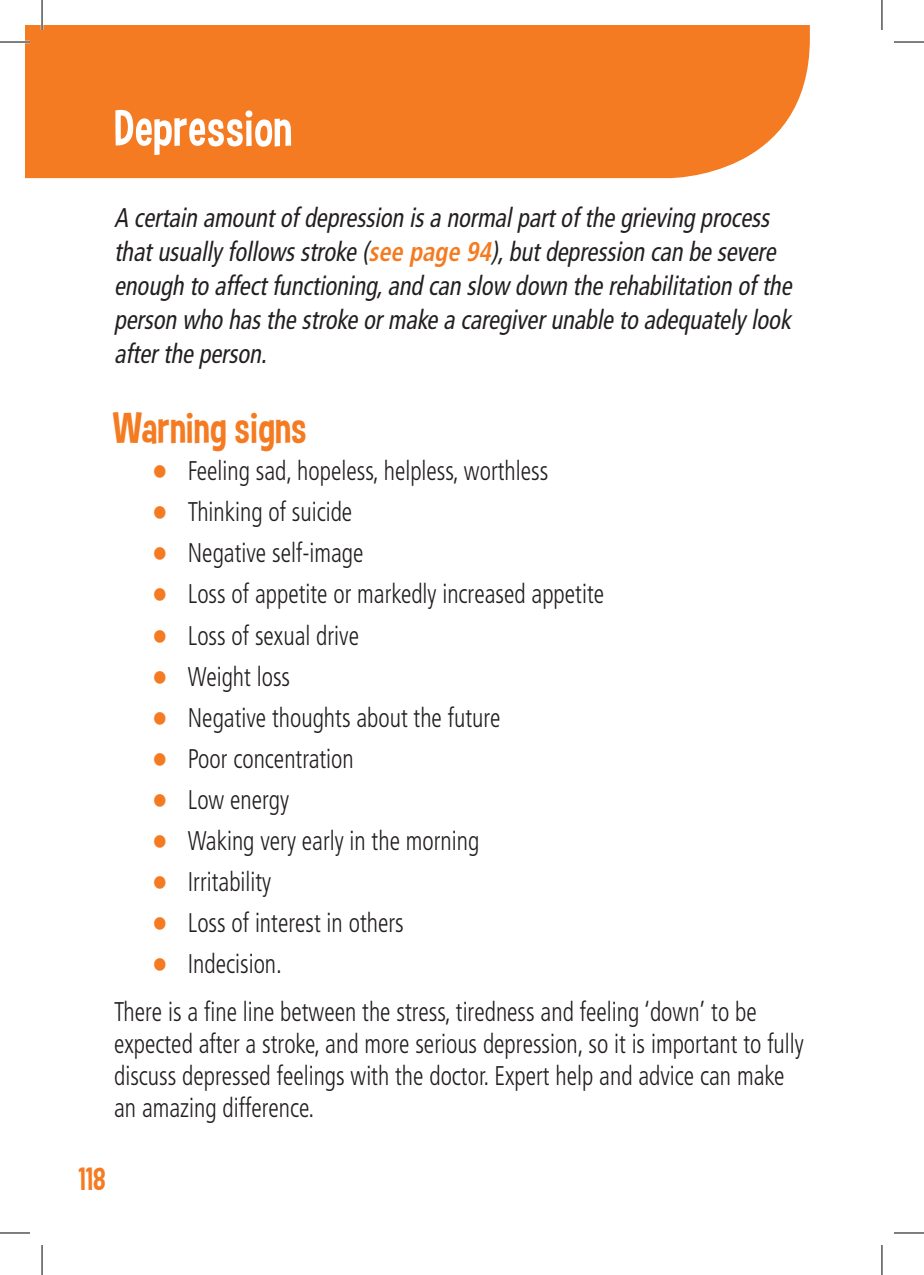
<style>
.page{position:relative;width:924px;height:1275px;background:#fff}
.page>*{position:absolute;margin:0;border:0;box-sizing:border-box;transform-origin:0 0}
.t1{font:52px "Curse Casual";color:#fff}
.t2{font:44px "Curse Casual";color:#f47b21}
.t3{font:32px "Curse Casual";color:#f47b21}
.t4{font:300 condensed 27px/32px "Frutiger";color:#231f20;scale:.9 1}
.t5{font:italic condensed 27px/34px "Frutiger";color:#231f20;scale:.9 1}
.s1{font-weight:700;color:#f47b21}
.s2{font-size:36px;color:#f47b21}
</style>
<div class="page">
<div style="left:25px;top:25px;width:784px;height:153px;background:#f47b21"></div>
<hr style="left:0;top:41px;width:30px;height:2px;background:#fff">
<hr style="left:41px;top:0;width:2px;height:30px;background:#fff">
<hr style="left:0;top:42px;width:30px;height:1px;background:#000">
<hr style="left:893px;top:42px;width:30px;height:1px;background:#000">
<hr style="left:0;top:1232px;width:30px;height:1px;background:#000">
<hr style="left:893px;top:1232px;width:30px;height:1px;background:#000">
<hr style="left:42px;top:0;width:1px;height:30px;background:#000">
<hr style="left:42px;top:1245px;width:1px;height:30px;background:#000">
<hr style="left:881px;top:0;width:1px;height:30px;background:#000">
<hr style="left:881px;top:1245px;width:1px;height:30px;background:#000">
<h1 class="t1" style="left:114px;top:97px;width:179px">Depression</h1>
<p class="t5" style="left:114px;top:200px;width:760px">A certain amountofdepression isa normalpartofthe grieving process thatusually followsstroke (<span class="s1">see page 94</span>),butdepression can be severe enough to affectfunctioning,and can slow down the rehabilitation ofthe person who hasthe stroke ormake a caregiverunable to adequately look afterthe person.</p>
<h2 class="t2" style="left:114px;top:401px;width:194px">Warning signs</h2>
<p class="t4" style="left:152px;top:455px;width:442px"><span class="s2">•</span> Feeling sad, hopeless, helpless, worthless</p>
<p class="t4" style="left:152px;top:496px;width:224px"><span class="s2">•</span> Thinking of suicide</p>
<p class="t4" style="left:152px;top:537px;width:237px"><span class="s2">•</span> Negative self-image</p>
<p class="t4" style="left:152px;top:578px;width:504px"><span class="s2">•</span> Loss of appetite or markedly increased appetite</p>
<p class="t4" style="left:152px;top:619px;width:232px"><span class="s2">•</span> Loss of sexual drive</p>
<p class="t4" style="left:152px;top:660px;width:155px"><span class="s2">•</span> Weight loss</p>
<p class="t4" style="left:152px;top:701px;width:389px"><span class="s2">•</span> Negative thoughts about the future</p>
<p class="t4" style="left:152px;top:743px;width:226px"><span class="s2">•</span> Poor concentration</p>
<p class="t4" style="left:152px;top:784px;width:154px"><span class="s2">•</span> Low energy</p>
<p class="t4" style="left:152px;top:825px;width:365px"><span class="s2">•</span> Waking very early in the morning</p>
<p class="t4" style="left:152px;top:866px;width:134px"><span class="s2">•</span> Irritability</p>
<p class="t4" style="left:152px;top:907px;width:281px"><span class="s2">•</span> Loss of interest in others</p>
<p class="t4" style="left:114px;top:940px;width:715px;line-height:47.8px;text-indent:38px"><span class="s2">•</span> Indecision.<br>There is a fine line between the stress, tiredness and feeling ‘down’ to be</p>
<p class="t4" style="left:114px;top:1028px;width:767px">expected after a stroke, and more serious depression, so it is important to fully discuss depressed feelings with the doctor. Expert help and advice can make an amazing difference.</p>
<p class="t3" style="left:78px;top:1159px;width:29px">118</p>
</div>
